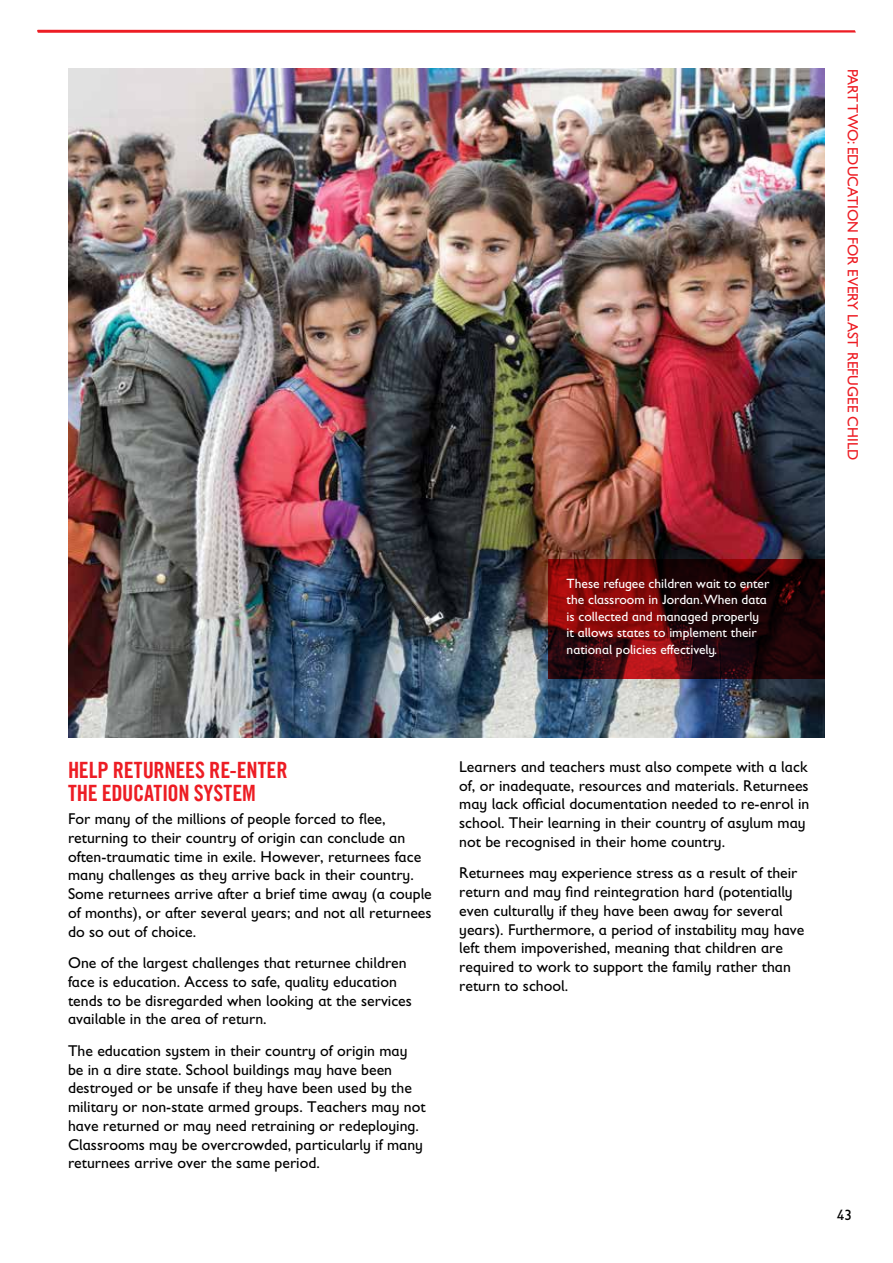
<style>
.page{position:relative;width:893px;height:1263px;background:#fff}
.page>*{position:absolute;margin:0;border:0;box-sizing:border-box;transform-origin:0 0}
.t1{font:22.5px/22.5px "Trade Gothic LT Com Bd Cn 20";letter-spacing:-.01em;color:#ed1d24}
.t2{font:15.75px/18.8px "Gill Sans Infant Std";color:#000}
.t3{font:15px "Gill Sans Infant Std";color:#ed1d24}
.t4{font:15px "Gill Sans Infant Std";color:#000}
.t5{font:13.5px/16.5px "Gill Sans Infant Std";color:#fff}
</style>
<div class="page">
<svg style="left:37px;top:30px;width:819px;height:3px;background:#ef3b41"></svg>
<img style="left:68px;top:68px;width:757px;height:670px">
<svg style="left:549px;top:559px;width:276px;height:119px;background:#450609"></svg>
<p class="t3" style="left:862px;top:69px;width:393px;rotate:90deg">PART TWO: EDUCATION FOR EVERY LAST REFUGEE CHILD</p>
<p class="t5" style="left:567px;top:575px;width:204px">These refugee children wait to enter the classroom in Jordan.When data is collected and managed properly it allows states to implement their national policies effectively.</p>
<h1 class="t1" style="left:68px;top:759px;width:221px">HELP RETURNEES RE-ENTER<br>THE EDUCATION SYSTEM</h1>
<p class="t2" style="left:68px;top:809px;width:365px">For many of the millions of people forced to flee, returning to their country of origin can conclude an often-traumatic time in exile. However, returnees face many challenges as they arrive back in their country.<br>Some returnees arrive after a brief time away (a couple of months), or after several years; and not all returnees do so out of choice.</p>
<p class="t2" style="left:68px;top:953px;width:345px">One of the largest challenges that returnee children face is education. Access to safe, quality education tends to be disregarded when looking at the services available in the area of return.</p>
<p class="t2" style="left:68px;top:1041px;width:359px">The education system in their country of origin may be in a dire state. School buildings may have been destroyed or be unsafe if they have been used by the military or non-state armed groups. Teachers may not have returned or may need retraining or redeploying.<br>Classrooms may be overcrowded, particularly if many returnees arrive over the same period.</p>
<p class="t2" style="left:459px;top:757px;width:352px">Learners and teachers must also compete with a lack of, or inadequate, resources and materials. Returnees may lack official documentation needed to re-enrol in school. Their learning in their country of asylum may not be recognised in their home country.</p>
<p class="t2" style="left:459px;top:863px;width:347px">Returnees may experience stress as a result of their return and may find reintegration hard (potentially even culturally if they have been away for several years). Furthermore, a period of instability may have left them impoverished, meaning that children are required to work to support the family rather than return to school.</p>
<p class="t4" style="left:837px;top:1207px;width:16px">43</p>
</div>
